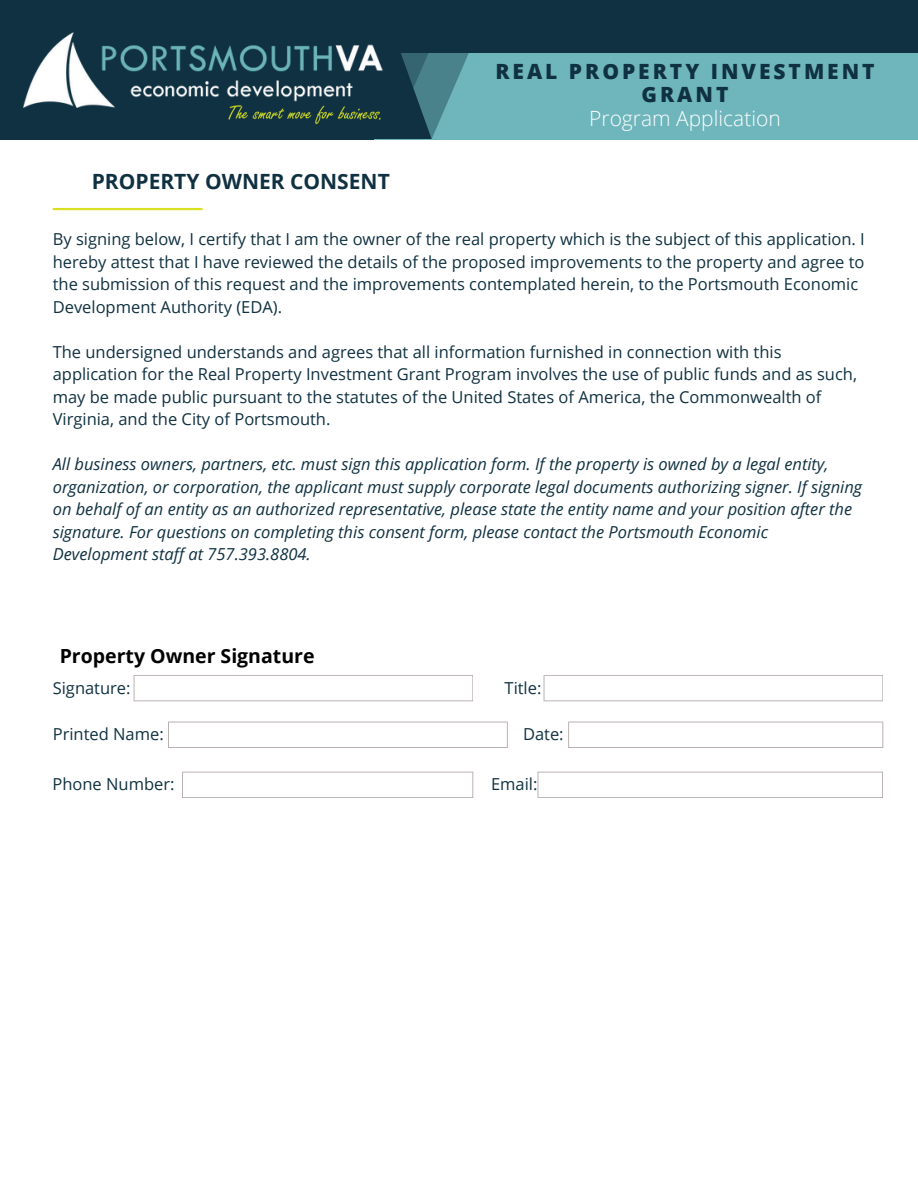
<style>
.page{position:relative;width:918px;height:1188px;background:#fff}
.page>*{position:absolute;margin:0;border:0;box-sizing:border-box;transform-origin:0 0}
.t1{font:800 21px/23.7px "Open Sans";letter-spacing:.145em;color:#103141;text-align:center}
.t2{font:700 21px "Open Sans";color:#103141}
.t3{font:300 21px "Open Sans";color:#fbfeff}
.t4{font:700 19.5px "Open Sans";color:#000}
.t5{font:16.5px/22.5px "Open Sans";color:#103141}
.t6{font:italic 16.5px/22.5px "Open Sans";color:#103141}
</style>
<div class="page">
<div style="left:0;top:0;width:918px;height:139px;background:#103141"></div>
<div style="left:374px;top:53px;width:544px;height:86px;background:#6fb6bc"></div>
<svg style="left:374px;top:53px;width:95px;height:86px"></svg>
<img style="left:23px;top:32px;width:360px;height:75px">
<img style="left:228px;top:102px;width:155px;height:24px">
<hr style="left:54px;top:208px;width:148px;height:2px;background:#d9e021">
<svg style="left:134px;top:675px;width:339px;height:26px"></svg>
<svg style="left:544px;top:675px;width:339px;height:26px"></svg>
<svg style="left:168px;top:722px;width:340px;height:26px"></svg>
<svg style="left:568px;top:722px;width:315px;height:26px"></svg>
<svg style="left:182px;top:772px;width:291px;height:26px"></svg>
<svg style="left:538px;top:772px;width:345px;height:26px"></svg>
<p class="t1" style="left:495px;top:59px;width:381px">REAL PROPERTY INVESTMENT<br>GRANT</p>
<h2 class="t2" style="left:92px;top:167px;width:300px">PROPERTY OWNER CONSENT</h2>
<p class="t3" style="left:589px;top:104px;width:193px">Program Application</p>
<h1 class="t5" style="left:53px;top:228px;width:814px">By signing below, I certify that I am the owner of the real property which is the subject of this application. I hereby attest that I have reviewed the details of the proposed improvements to the property and agree to the submission of this request and the improvements contemplated herein, to the Portsmouth Economic Development Authority (EDA).</h1>
<h3 class="t5" style="left:53px;top:340px;width:806px">The undersigned understands and agrees that all information furnished in connection with this application for the Real Property Investment Grant Program involves the use of public funds and as such, may be made public pursuant to the statutes of the United States of America, the Commonwealth of Virginia, and the City of Portsmouth.</h3>
<p class="t6" style="left:53px;top:453px;width:811px">All business owners, partners, etc. must sign this application form. If the property is owned by a legal entity, organization, or corporation, the applicant must supply corporate legal documents authorizing signer. If signing on behalf of an entity as an authorized representative, please state the entity name and your position after the signature. For questions on completing this consent form, please contact the Portsmouth Economic Development staff at 757.393.8804.</p>
<p class="t4" style="left:60px;top:643px;width:256px">Property Owner Signature</p>
<h1 class="t5" style="left:53px;top:676px;width:79px">Signature:</h1>
<p class="t5" style="left:505px;top:676px;width:38px">Title:</p>
<p class="t5" style="left:53px;top:723px;width:112px">Printed Name:</p>
<p class="t5" style="left:523px;top:723px;width:42px">Date:</p>
<p class="t5" style="left:53px;top:773px;width:124px">Phone Number:</p>
<p class="t5" style="left:491px;top:773px;width:48px">Email:</p>
</div>
